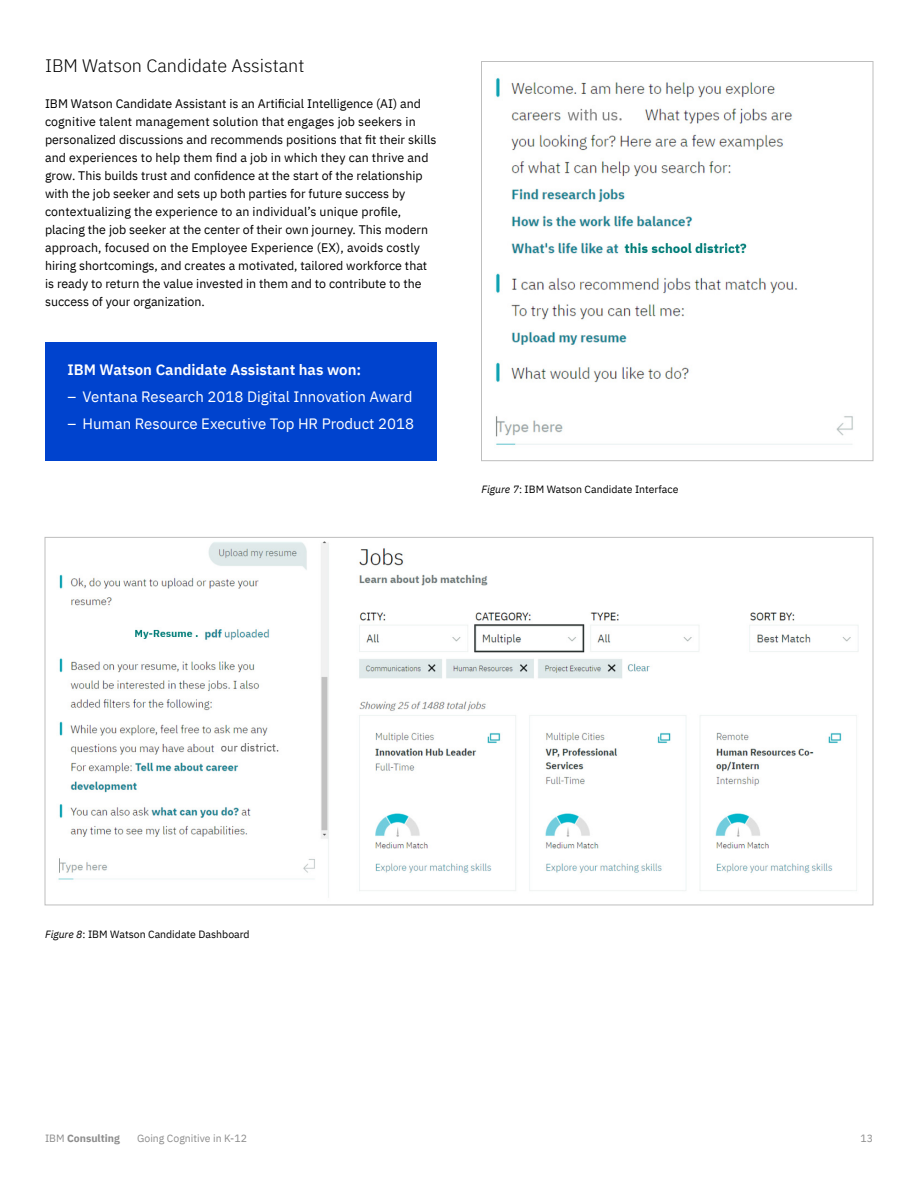
<style>
.page{position:relative;width:918px;height:1188px;background:#fff}
.page>*{position:absolute;margin:0;border:0;box-sizing:border-box;transform-origin:0 0}
.H1_Header{font:300 18px "IBM Plex Sans";color:#000}
.t1{font:15px "IBM Plex Sans";color:#fff}
.Bodycopy{font:600 15px "IBM Plex Sans";color:#fff}
.Bodycopy-2{font:12.3px/18px "IBM Plex Sans";color:#000}
.Figure_caption{font:10.5px "IBM Plex Sans";color:#000}
.t2{font:10.5px "IBM Plex Sans";color:#8d8d8d}
.t3{font:700 10.5px "IBM Plex Sans";color:#8d8d8d}
.s1{font-style:italic}
.s2{font-weight:400}
</style>
<div class="page">
<div style="left:45px;top:342px;width:391px;height:118px;background:#0043ce"></div>
<img style="left:495px;top:77px;width:358px;height:368px">
<div style="left:481px;top:61px;width:392px;height:400px;border:1px solid #bebebe"></div>
<img style="left:58px;top:541px;width:801px;height:356px">
<p class="H1_Header" style="left:45px;top:52px;width:261px">IBM Watson Candidate Assistant</p>
<p class="Bodycopy-2" style="left:45px;top:94px;width:393px">IBM Watson Candidate Assistant is an Artificial Intelligence (AI) and cognitive talent management solution that engages job seekers in personalized discussions and recommends positions that fit their skills and experiences to help them find a job in which they can thrive and grow. This builds trust and confidence at the start of the relationship with the job seeker and sets up both parties for future success by contextualizing the experience to an individual’s unique profile, placing the job seeker at the center of their own journey. This modern approach, focused on the Employee Experience (EX), avoids costly hiring shortcomings, and creates a motivated, tailored workforce that is ready to return the value invested in them and to contribute to the success of your organization.</p>
<p class="Bodycopy" style="left:68px;top:358px;width:295px">IBM Watson Candidate Assistant has won:</p>
<p class="t1" style="left:68px;top:385px;width:346px">– Ventana Research 2018 Digital Innovation Award</p>
<p class="t1" style="left:68px;top:412px;width:348px">– Human Resource Executive Top HR Product 2018</p>
<p class="Figure_caption" style="left:482px;top:481px;width:198px"><span class="s1">Figure 7</span>: IBM Watson Candidate Interface</p>
<p class="Figure_caption" style="left:45px;top:926px;width:206px"><span class="s1">Figure 8</span>: IBM Watson Candidate Dashboard</p>
<p class="t3" style="left:45px;top:1130px;width:76px"><span class="s2">IBM</span> Consulting</p>
<p class="t2" style="left:137px;top:1130px;width:111px">Going Cognitive in K-12</p>
<p class="t2" style="left:860px;top:1130px;width:14px">13</p>
</div>
